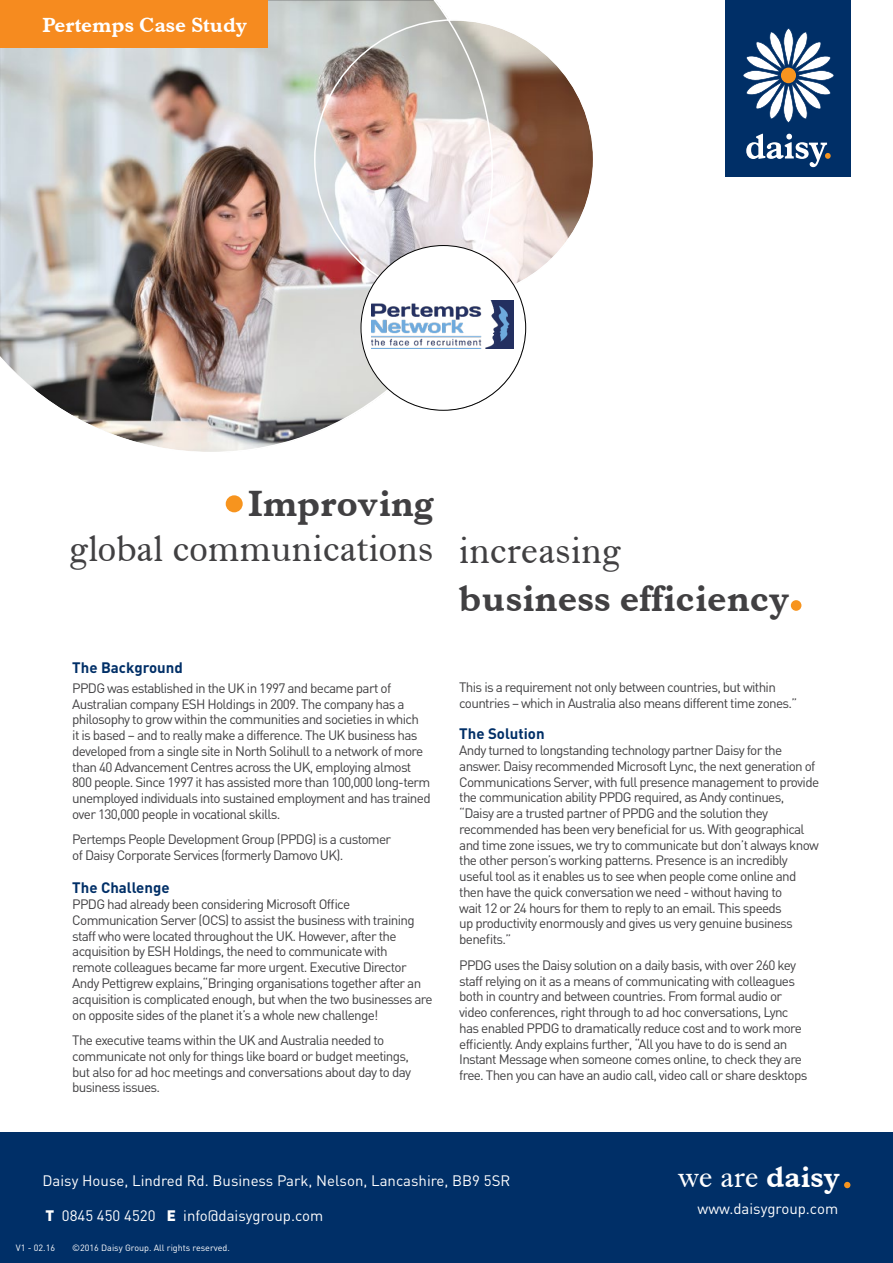
<style>
.page{position:relative;width:893px;height:1263px;background:#fff}
.page>*{position:absolute;margin:0;border:0;box-sizing:border-box;transform-origin:0 0}
.t1{font:37.5px "Dutch 766 BT Roman A";color:#414042}
.t2{font:37.5px "Dutch 766 BT Bold A";color:#414042}
.t3{font:30px "Dutch 766 BT Roman A";color:#fff}
.t4{font:21px "Dutch 766 BT Bold A";color:#fff}
.t5{font:15px "DIN";color:#fff}
.t6{font:700 15px "DIN";color:#002f67}
.t7{font:13.5px/15.8px "DIN";letter-spacing:-.05em;color:#414042}
.t8{font:9px "DIN";color:#fff}
.s1{font-family:"Dutch 766 BT Bold A"}
.s2{font-weight:900}
</style>
<div class="page">
<img style="left:0;top:0;width:593px;height:452px">
<div style="left:360px;top:246px;width:165px;height:164px;background:#fff;border-radius:50%"></div>
<div style="left:725px;top:0;width:125px;height:177px;background:#002f67"></div>
<svg style="left:743px;top:28px;width:91px;height:95px"></svg>
<svg style="left:746px;top:134px;width:85px;height:33px"></svg>
<div style="left:226px;top:495px;width:17px;height:17px;background:#f7941e;border-radius:50%"></div>
<div style="left:791px;top:600px;width:10px;height:11px;background:#f7941e;border-radius:50%"></div>
<div style="left:0;top:1133px;width:893px;height:130px;background:#002f67"></div>
<svg style="left:844px;top:1182px;width:6px;height:6px"></svg>
<div style="left:0;top:0;width:268px;height:47px;background:#f68b1f"></div>
<img style="left:372px;top:301px;width:142px;height:48px">
<h3 class="t4" style="left:43px;top:12px;width:206px">Pertemps Case Study</h3>
<h1 class="t2" style="left:248px;top:480px;width:187px">Improving</h1>
<h1 class="t1" style="left:69px;top:525px;width:366px">global communications</h1>
<p class="t6" style="left:72px;top:657px;width:112px">The Background</p>
<p class="t7" style="left:72px;top:680px;width:360px">PPDG was established in the UK in 1997 and became part of Australian company ESH Holdings in 2009. The company has a philosophy to grow within the communities and societies in which<br>it is based – and to really make a difference. The UK business has developed from a single site in North Solihull to a network of more than 40 Advancement Centres across the UK, employing almost 800 people. Since 1997 it has assisted more than 100,000 long-term unemployed individuals into sustained employment and has trained over 130,000 people in vocational skills.</p>
<p class="t7" style="left:72px;top:831px;width:320px">Pertemps People Development Group (PPDG) is a customer of Daisy Corporate Services (formerly Damovo UK).</p>
<p class="t6" style="left:72px;top:878px;width:99px">The Challenge</p>
<p class="t7" style="left:72px;top:896px;width:362px">PPDG had already been considering Microsoft Office Communication Server (OCS) to assist the business with training staff who were located throughout the UK. However, after the acquisition by ESH Holdings, the need to communicate with<br>remote colleagues became far more urgent. Executive Director Andy Pettigrew explains,“Bringing organisations together after an acquisition is complicated enough, but when the two businesses are on opposite sides of the planet it’s a whole new challenge!</p>
<p class="t7" style="left:72px;top:1032px;width:340px">The executive teams within the UK and Australia needed to communicate not only for things like board or budget meetings, but also for ad hoc meetings and conversations about day to day business issues.</p>
<h1 class="t1" style="left:459px;top:527px;width:163px">increasing</h1>
<h1 class="t2" style="left:459px;top:575px;width:332px">business efficiency</h1>
<p class="t7" style="left:459px;top:679px;width:340px">This is a requirement not only between countries, but within countries – which in Australia also means different time zones.”</p>
<p class="t6" style="left:459px;top:724px;width:87px">The Solution</p>
<p class="t7" style="left:459px;top:742px;width:361px">Andy turned to longstanding technology partner Daisy for the answer. Daisy recommended Microsoft Lync, the next generation of Communications Server, with full presence management to provide the communication ability PPDG required, as Andy continues, “Daisy are a trusted partner of PPDG and the solution they recommended has been very beneficial for us. With geographical and time zone issues, we try to communicate but don’t always know the other person’s working patterns. Presence is an incredibly useful tool as it enables us to see when people come online and then have the quick conversation we need - without having to<br>wait 12 or 24 hours for them to reply to an email. This speeds<br>up productivity enormously and gives us very genuine business benefits.”</p>
<p class="t7" style="left:459px;top:957px;width:350px">PPDG uses the Daisy solution on a daily basis, with over 260 key staff relying on it as a means of communicating with colleagues both in country and between countries. From formal audio or video conferences, right through to ad hoc conversations, Lync has enabled PPDG to dramatically reduce cost and to work more efficiently. Andy explains further, “All you have to do is send an Instant Message when someone comes online, to check they are free. Then you can have an audio call, video call or share desktops</p>
<p class="t5" style="left:43px;top:1171px;width:469px">Daisy House, Lindred Rd. Business Park, Nelson, Lancashire, BB9 5SR</p>
<h2 class="t3" style="left:679px;top:1158px;width:163px">we are <span class="s1">daisy</span></h2>
<p class="t5" style="left:46px;top:1206px;width:279px"><span class="s2">T</span> 0845 450 4520 <span class="s2">E</span> info@daisygroup.com</p>
<p class="t5" style="left:698px;top:1200px;width:142px">www.daisygroup.com</p>
<p class="t8" style="left:16px;top:1242px;width:41px">V1 - 02.16</p>
<p class="t8" style="left:72px;top:1242px;width:159px">©2016 Daisy Group. All rights reserved.</p>
</div>
